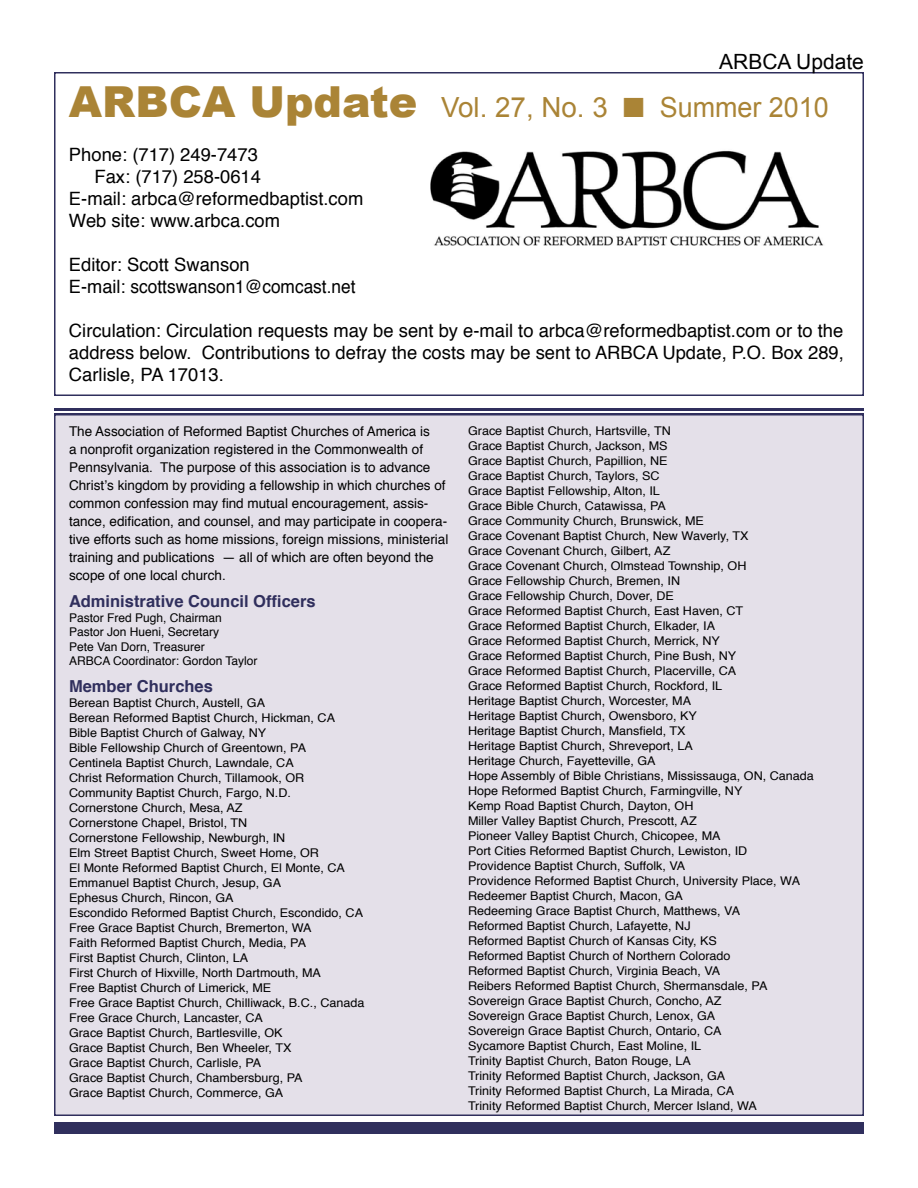
<style>
.page{position:relative;width:918px;height:1188px;background:#fff}
.page>*{position:absolute;margin:0;border:0;box-sizing:border-box;transform-origin:0 0}
.t1{font:27.75px "Arial";color:#aa8436}
.t2{font:21px "Arial";color:#000}
.t3{font:18.3px/22px "Helvetica";color:#000}
.t4{font:700 16.5px "Helvetica";color:#302f5d}
.t5{font:13.5px/18px "Helvetica";color:#000}
.t6{font:12px/15px "Helvetica";color:#000;scale:1.05 1}
.t7{font:12px/14.4px "Helvetica";color:#000}
.s1{font-weight:900;font-size:42.75px}
</style>
<div class="page">
<div style="left:54px;top:72px;width:810px;height:324px;background:#fff;border:2px solid #302f5d"></div>
<div style="left:54px;top:1122px;width:810px;height:12px;background:#302f5d"></div>
<img style="left:430px;top:150px;width:394px;height:96px">
<div style="left:54px;top:414px;width:810px;height:702px;background:#e4e0e9;border:2px solid #302f5d"></div>
<hr style="left:54px;top:408px;width:810px;height:3px;background:#302f5d">
<hr style="left:54px;top:413px;width:810px;height:1px;background:#302f5d">
<h2 class="t2" style="left:719px;top:48px;width:146px">ARBCA Update</h2>
<h1 class="t1" style="left:69px;top:89px;width:761px"><span class="s1">ARBCA Update</span> Vol. 27, No. 3 ■ Summer 2010</h1>
<h3 class="t3" style="left:69px;top:144px;width:190px">Phone: (717) 249-7473</h3>
<h3 class="t3" style="left:95px;top:166px;width:168px">Fax: (717) 258-0614</h3>
<h3 class="t3" style="left:69px;top:188px;width:296px">E-mail: arbca@reformedbaptist.com</h3>
<h3 class="t3" style="left:69px;top:210px;width:213px">Web site: www.arbca.com</h3>
<h3 class="t3" style="left:69px;top:254px;width:288px">Editor: Scott Swanson<br>E-mail: scottswanson1@comcast.net</h3>
<h3 class="t3" style="left:69px;top:320px;width:776px;text-align:justify">Circulation: Circulation requests may be sent by e-mail to arbca@reformedbaptist.com or to the address below. Contributions to defray the costs may be sent to ARBCA Update, P.O. Box 289, Carlisle, PA 17013.</h3>
<p class="t5" style="left:69px;top:423px;width:381px">The Association of Reformed Baptist Churches of America is<br>a nonprofit organization registered in the Commonwealth of Pennsylvania. The purpose of this association is to advance Christ’s kingdom by providing a fellowship in which churches of common confession may find mutual encouragement, assis&shy;tance, edification, and counsel, and may participate in coopera&shy;tive efforts such as home missions, foreign missions, ministerial training and publications — all of which are often beyond the scope of one local church.</p>
<h3 class="t4" style="left:69px;top:588px;width:248px">Administrative Council Officers</h3>
<p class="t7" style="left:69px;top:611px;width:190px">Pastor Fred Pugh, Chairman<br>Pastor Jon Hueni, Secretary<br>Pete Van Dorn, Treasurer<br>ARBCA Coordinator: Gordon Taylor</p>
<h3 class="t4" style="left:69px;top:673px;width:145px">Member Churches</h3>
<p class="t6" style="left:69px;top:696px;width:283px">Berean Baptist Church, Austell, GA<br>Berean Reformed Baptist Church, Hickman, CA Bible Baptist Church of Galway, NY<br>Bible Fellowship Church of Greentown, PA<br>Centinela Baptist Church, Lawndale, CA<br>Christ Reformation Church, Tillamook, OR Community Baptist Church, Fargo, N.D.<br>Cornerstone Church, Mesa, AZ<br>Cornerstone Chapel, Bristol, TN<br>Cornerstone Fellowship, Newburgh, IN<br>Elm Street Baptist Church, Sweet Home, OR<br>El Monte Reformed Baptist Church, El Monte, CA Emmanuel Baptist Church, Jesup, GA<br>Ephesus Church, Rincon, GA<br>Escondido Reformed Baptist Church, Escondido, CA Free Grace Baptist Church, Bremerton, WA<br>Faith Reformed Baptist Church, Media, PA<br>First Baptist Church, Clinton, LA<br>First Church of Hixville, North Dartmouth, MA<br>Free Baptist Church of Limerick, ME<br>Free Grace Baptist Church, Chilliwack, B.C., Canada Free Grace Church, Lancaster, CA<br>Grace Baptist Church, Bartlesville, OK<br>Grace Baptist Church, Ben Wheeler, TX<br>Grace Baptist Church, Carlisle, PA<br>Grace Baptist Church, Chambersburg, PA<br>Grace Baptist Church, Commerce, GA</p>
<p class="t6" style="left:468px;top:424px;width:331px">Grace Baptist Church, Hartsville, TN<br>Grace Baptist Church, Jackson, MS<br>Grace Baptist Church, Papillion, NE<br>Grace Baptist Church, Taylors, SC<br>Grace Baptist Fellowship, Alton, IL<br>Grace Bible Church, Catawissa, PA<br>Grace Community Church, Brunswick, ME<br>Grace Covenant Baptist Church, New Waverly, TX<br>Grace Covenant Church, Gilbert, AZ<br>Grace Covenant Church, Olmstead Township, OH<br>Grace Fellowship Church, Bremen, IN<br>Grace Fellowship Church, Dover, DE<br>Grace Reformed Baptist Church, East Haven, CT<br>Grace Reformed Baptist Church, Elkader, IA<br>Grace Reformed Baptist Church, Merrick, NY<br>Grace Reformed Baptist Church, Pine Bush, NY<br>Grace Reformed Baptist Church, Placerville, CA<br>Grace Reformed Baptist Church, Rockford, IL<br>Heritage Baptist Church, Worcester, MA<br>Heritage Baptist Church, Owensboro, KY<br>Heritage Baptist Church, Mansfield, TX<br>Heritage Baptist Church, Shreveport, LA<br>Heritage Church, Fayetteville, GA<br>Hope Assembly of Bible Christians, Mississauga, ON, Canada Hope Reformed Baptist Church, Farmingville, NY<br>Kemp Road Baptist Church, Dayton, OH<br>Miller Valley Baptist Church, Prescott, AZ<br>Pioneer Valley Baptist Church, Chicopee, MA<br>Port Cities Reformed Baptist Church, Lewiston, ID<br>Providence Baptist Church, Suffolk, VA<br>Providence Reformed Baptist Church, University Place, WA Redeemer Baptist Church, Macon, GA<br>Redeeming Grace Baptist Church, Matthews, VA<br>Reformed Baptist Church, Lafayette, NJ<br>Reformed Baptist Church of Kansas City, KS<br>Reformed Baptist Church of Northern Colorado<br>Reformed Baptist Church, Virginia Beach, VA<br>Reibers Reformed Baptist Church, Shermansdale, PA Sovereign Grace Baptist Church, Concho, AZ<br>Sovereign Grace Baptist Church, Lenox, GA<br>Sovereign Grace Baptist Church, Ontario, CA<br>Sycamore Baptist Church, East Moline, IL<br>Trinity Baptist Church, Baton Rouge, LA<br>Trinity Reformed Baptist Church, Jackson, GA<br>Trinity Reformed Baptist Church, La Mirada, CA<br>Trinity Reformed Baptist Church, Mercer Island, WA</p>
</div>
